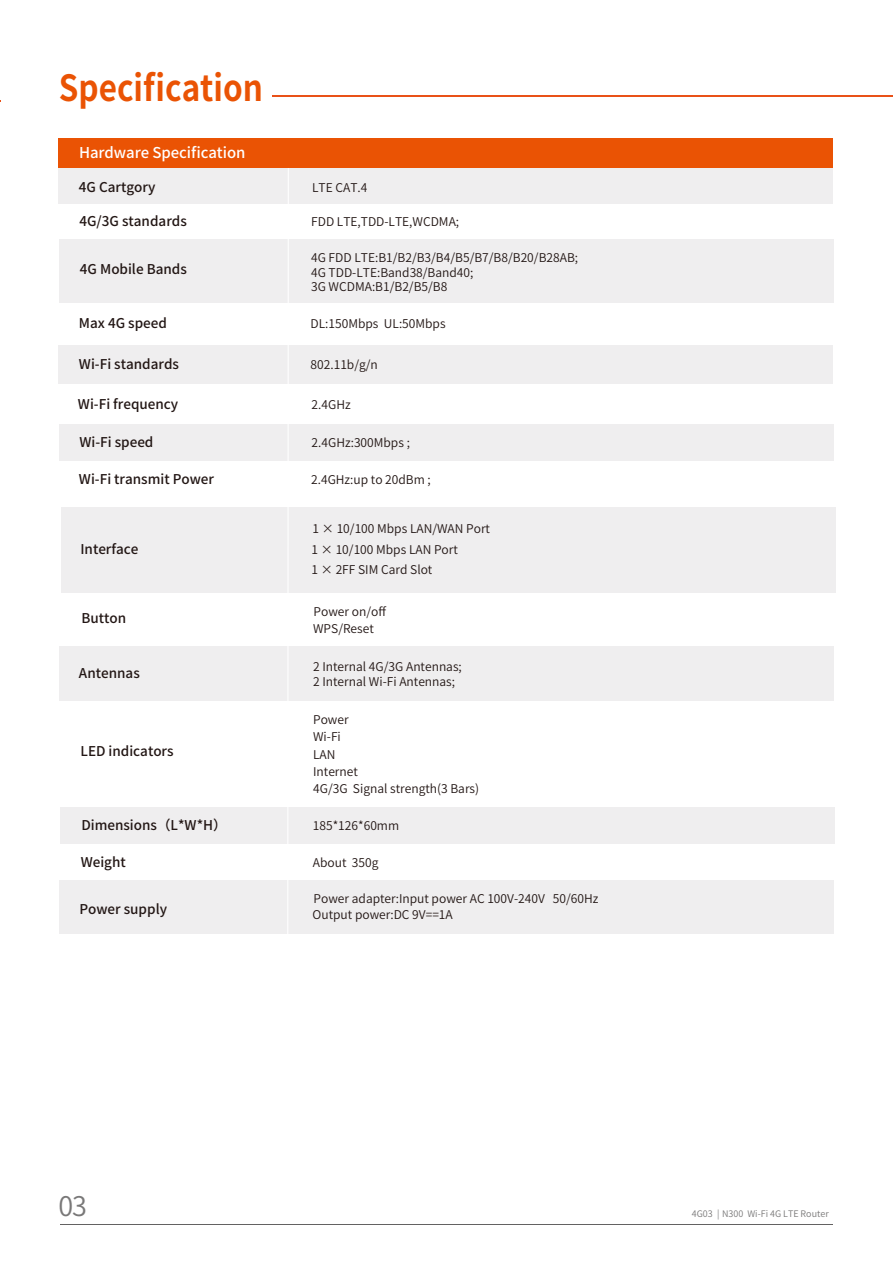
<style>
.page{position:relative;width:893px;height:1263px;background:#fff}
.page>*{position:absolute;margin:0;border:0;box-sizing:border-box;transform-origin:0 0}
.t1{font:700 36px "Source Han Sans CN";color:#ea5304;scale:.87 1}
.t2{font:27px "Source Han Sans CN";color:#797878}
.t3{font:500 15px "Source Han Sans CN";letter-spacing:-.005em;color:#fff}
.t4{font:500 13.5px "Source Han Sans CN";color:#221614}
.t5{font:12px/17.2px "Source Han Sans CN";color:#221614}
.t6{font:9px "Source Han Sans CN";color:#797878}
</style>
<div class="page">
<div style="left:61px;top:807px;width:774px;height:36px;background:#efeeef"></div>
<div style="left:58px;top:168px;width:774px;height:36px;background:#efeeef"></div>
<div style="left:60px;top:239px;width:774px;height:64px;background:#efeeef"></div>
<div style="left:59px;top:424px;width:774px;height:36px;background:#efeeef"></div>
<hr style="left:60px;top:1224px;width:773px;height:1px;background:#636262">
<hr style="left:272px;top:95px;width:621px;height:2px;background:#e95118">
<div style="left:59px;top:345px;width:774px;height:39px;background:#efeeef"></div>
<div style="left:61px;top:507px;width:774px;height:86px;background:#efeeef"></div>
<div style="left:60px;top:880px;width:774px;height:54px;background:#efeeef"></div>
<div style="left:60px;top:646px;width:774px;height:55px;background:#efeeef"></div>
<hr style="left:287px;top:168px;width:2px;height:766px;background:#fbfbfb">
<div style="left:59px;top:138px;width:774px;height:30px;background:#ea5304"></div>
<h1 class="t1" style="left:59px;top:67px;width:236px">Specification</h1>
<p class="t3" style="left:79px;top:144px;width:168px">Hardware Specification</p>
<p class="t4" style="left:79px;top:179px;width:78px">4G Cartgory</p>
<p class="t4" style="left:79px;top:213px;width:109px">4G/3G standards</p>
<p class="t4" style="left:80px;top:261px;width:108px">4G Mobile Bands</p>
<p class="t4" style="left:79px;top:316px;width:90px">Max 4G speed</p>
<p class="t4" style="left:79px;top:357px;width:102px">Wi-Fi standards</p>
<p class="t5" style="left:312px;top:179px;width:57px">LTE CAT.4</p>
<p class="t5" style="left:311px;top:213px;width:149px">FDD LTE,TDD-LTE,WCDMA;</p>
<p class="t5" style="left:311px;top:251px;width:269px;line-height:14.4px">4G FDD LTE:B1/B2/B3/B4/B5/B7/B8/B20/B28AB;<br>4G TDD-LTE:Band38/Band40;<br>3G WCDMA:B1/B2/B5/B8</p>
<p class="t5" style="left:311px;top:315px;width:137px">DL:150Mbps UL:50Mbps</p>
<p class="t5" style="left:311px;top:357px;width:69px">802.11b/g/n</p>
<p class="t4" style="left:78px;top:397px;width:102px">Wi-Fi frequency</p>
<p class="t5" style="left:312px;top:397px;width:41px">2.4GHz</p>
<p class="t4" style="left:79px;top:434px;width:76px">Wi-Fi speed</p>
<p class="t5" style="left:312px;top:434px;width:100px">2.4GHz:300Mbps ;</p>
<p class="t4" style="left:79px;top:471px;width:137px">Wi-Fi transmit Power</p>
<p class="t5" style="left:311px;top:471px;width:121px">2.4GHz:up to 20dBm ;</p>
<p class="t4" style="left:80px;top:541px;width:60px">Interface</p>
<p class="t4" style="left:81px;top:611px;width:46px">Button</p>
<p class="t4" style="left:79px;top:666px;width:62px">Antennas</p>
<p class="t4" style="left:81px;top:743px;width:95px">LED indicators</p>
<p class="t5" style="left:312px;top:519px;width:180px;line-height:20.7px">1 × 10/100 Mbps LAN/WAN Port<br>1 × 10/100 Mbps LAN Port<br>1 × 2FF SIM Card Slot</p>
<p class="t5" style="left:313px;top:604px;width:75px;line-height:16.5px">Power on/off<br>WPS/Reset</p>
<p class="t5" style="left:313px;top:660px;width:150px;line-height:14.4px">2 Internal 4G/3G Antennas;<br>2 Internal Wi-Fi Antennas;</p>
<p class="t5" style="left:313px;top:711px;width:168px">Power<br>Wi-Fi<br>LAN<br>Internet<br>4G/3G Signal strength(3 Bars)</p>
<p class="t4" style="left:81px;top:818px;width:147px">Dimensions（L*W*H）</p>
<p class="t5" style="left:313px;top:818px;width:88px">185*126*60mm</p>
<p class="t4" style="left:81px;top:854px;width:47px">Weight</p>
<p class="t5" style="left:313px;top:854px;width:67px">About 350g</p>
<p class="t5" style="left:313px;top:890px;width:287px;line-height:16.5px">Power adapter:Input power AC 100V-240V 50/60Hz<br>Output power:DC 9V==1A</p>
<p class="t4" style="left:79px;top:902px;width:89px">Power supply</p>
<h2 class="t2" style="left:58px;top:1191px;width:30px">03</h2>
<p class="t6" style="left:692px;top:1209px;width:138px">4G03 | N300 Wi-Fi 4G LTE Router</p>
</div>
